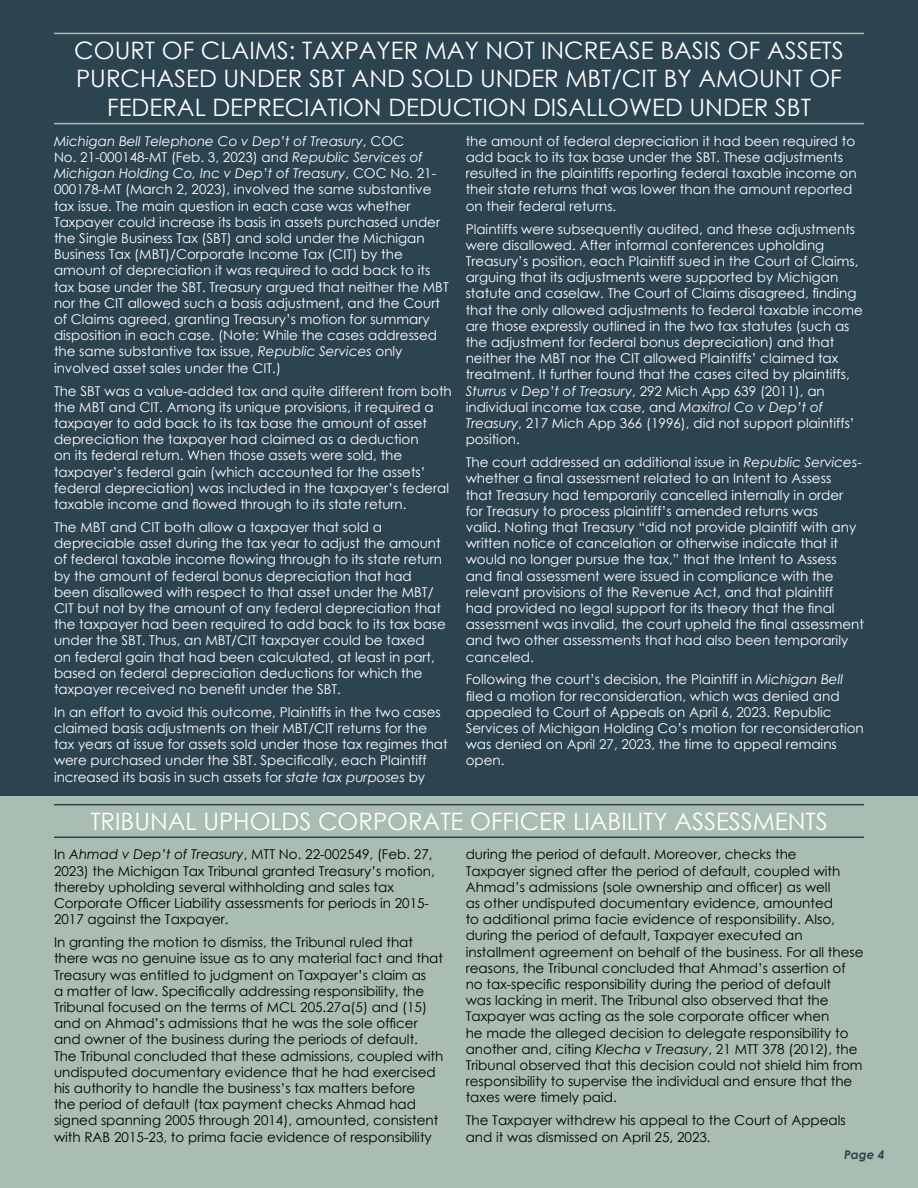
<style>
.page{position:relative;width:918px;height:1188px;background:#fff}
.page>*{position:absolute;margin:0;border:0;box-sizing:border-box;transform-origin:0 0}
.t1{font:24px/28.8px "Century Gothic";color:#fff;text-align:center}
.t2{font:13.5px/16.2px "Century Gothic";color:#fff}
.t3{font:13.5px/16.2px "Century Gothic";color:#000}
.t4{font:italic 700 12px "Century Gothic";color:#2c4350}
.s1{font-style:italic}
</style>
<div class="page">
<div style="left:0;top:770px;width:918px;height:418px;background:#a9bdb2"></div>
<div style="left:0;top:0;width:918px;height:796px;background:#2c4350"></div>
<hr style="left:54px;top:33px;width:810px;height:1px;background:#a9bdb2">
<hr style="left:54px;top:123px;width:810px;height:1px;background:#a9bdb2">
<hr style="left:54px;top:804px;width:810px;height:1px;background:#2c4350">
<hr style="left:54px;top:836px;width:810px;height:2px;background:#2c4350">
<h1 class="t1" style="left:74px;top:35px;width:771px">COURT OF CLAIMS: TAXPAYER MAY NOT INCREASE BASIS OF ASSETS<br>PURCHASED UNDER SBT AND SOLD UNDER MBT/CIT BY AMOUNT OF<br>FEDERAL DEPRECIATION DEDUCTION DISALLOWED UNDER SBT</h1>
<p class="t2" style="left:54px;top:133px;width:396px"><span class="s1">Michigan Bell Telephone Co v Dep’t of Treasury</span>, COC<br>No. 21-000148-MT (Feb. 3, 2023) and <span class="s1">Republic Services of Michigan Holding Co, Inc v Dep’t of Treasury</span>, COC No. 21- 000178-MT (March 2, 2023), involved the same substantive tax issue. The main question in each case was whether Taxpayer could increase its basis in assets purchased under the Single Business Tax (SBT) and sold under the Michigan Business Tax (MBT)/Corporate Income Tax (CIT) by the amount of depreciation it was required to add back to its tax base under the SBT. Treasury argued that neither the MBT nor the CIT allowed such a basis adjustment, and the Court of Claims agreed, granting Treasury’s motion for summary disposition in each case. (Note: While the cases addressed the same substantive tax issue, <span class="s1">Republic Services</span> only involved asset sales under the CIT.)</p>
<p class="t2" style="left:54px;top:382px;width:399px">The SBT was a value-added tax and quite different from both the MBT and CIT. Among its unique provisions, it required a taxpayer to add back to its tax base the amount of asset depreciation the taxpayer had claimed as a deduction<br>on its federal return. When those assets were sold, the taxpayer’s federal gain (which accounted for the assets’ federal depreciation) was included in the taxpayer’s federal taxable income and flowed through to its state return.</p>
<p class="t2" style="left:54px;top:519px;width:393px">The MBT and CIT both allow a taxpayer that sold a depreciable asset during the tax year to adjust the amount of federal taxable income flowing through to its state return by the amount of federal bonus depreciation that had been disallowed with respect to that asset under the MBT/ CIT but not by the amount of any federal depreciation that the taxpayer had been required to add back to its tax base under the SBT. Thus, an MBT/CIT taxpayer could be taxed<br>on federal gain that had been calculated, at least in part, based on federal depreciation deductions for which the taxpayer received no benefit under the SBT.</p>
<p class="t2" style="left:54px;top:704px;width:395px">In an effort to avoid this outcome, Plaintiffs in the two cases claimed basis adjustments on their MBT/CIT returns for the tax years at issue for assets sold under those tax regimes that were purchased under the SBT. Specifically, each Plaintiff increased its basis in such assets for <span class="s1">state tax purposes</span> by</p>
<p class="t2" style="left:466px;top:133px;width:392px">the amount of federal depreciation it had been required to add back to its tax base under the SBT. These adjustments resulted in the plaintiffs reporting federal taxable income on their state returns that was lower than the amount reported on their federal returns.</p>
<p class="t2" style="left:466px;top:220px;width:399px">Plaintiffs were subsequently audited, and these adjustments were disallowed. After informal conferences upholding Treasury’s position, each Plaintiff sued in the Court of Claims, arguing that its adjustments were supported by Michigan statute and caselaw. The Court of Claims disagreed, finding that the only allowed adjustments to federal taxable income are those expressly outlined in the two tax statutes (such as the adjustment for federal bonus depreciation) and that neither the MBT nor the CIT allowed Plaintiffs’ claimed tax treatment. It further found that the cases cited by plaintiffs, <span class="s1">Sturrus v Dep’t of Treasury</span>, 292 Mich App 639 (2011), an individual income tax case, and <span class="s1">Maxitrol Co v Dep’t of Treasury</span>, 217 Mich App 366 (1996), did not support plaintiffs’ position.</p>
<p class="t2" style="left:466px;top:454px;width:400px">The court addressed an additional issue in <span class="s1">Republic Services&shy;</span>whether a final assessment related to an Intent to Assess<br>that Treasury had temporarily cancelled internally in order<br>for Treasury to process plaintiff’s amended returns was<br>valid. Noting that Treasury “did not provide plaintiff with any written notice of cancelation or otherwise indicate that it would no longer pursue the tax,” that the Intent to Assess and final assessment were issued in compliance with the relevant provisions of the Revenue Act, and that plaintiff<br>had provided no legal support for its theory that the final assessment was invalid, the court upheld the final assessment and two other assessments that had also been temporarily canceled.</p>
<p class="t2" style="left:466px;top:671px;width:400px">Following the court’s decision, the Plaintiff in <span class="s1">Michigan Bell </span>filed a motion for reconsideration, which was denied and appealed to Court of Appeals on April 6, 2023. Republic Services of Michigan Holding Co’s motion for reconsideration was denied on April 27, 2023, the time to appeal remains open.</p>
<h1 class="t1" style="left:90px;top:806px;width:739px">TRIBUNAL UPHOLDS CORPORATE OFFICER LIABILITY ASSESSMENTS</h1>
<p class="t3" style="left:54px;top:846px;width:382px">In <span class="s1">Ahmad v Dep’t of Treasury</span>, MTT No. 22-002549, (Feb. 27, 2023) the Michigan Tax Tribunal granted Treasury’s motion, thereby upholding several withholding and sales tax Corporate Officer Liability assessments for periods in 2015- 2017 against the Taxpayer.</p>
<p class="t3" style="left:54px;top:934px;width:391px">In granting the motion to dismiss, the Tribunal ruled that there was no genuine issue as to any material fact and that Treasury was entitled to judgment on Taxpayer’s claim as<br>a matter of law. Specifically addressing responsibility, the Tribunal focused on the terms of MCL 205.27a(5) and (15) and on Ahmad’s admissions that he was the sole officer and owner of the business during the periods of default.<br>The Tribunal concluded that these admissions, coupled with undisputed documentary evidence that he had exercised his authority to handle the business’s tax matters before<br>the period of default (tax payment checks Ahmad had signed spanning 2005 through 2014), amounted, consistent with RAB 2015-23, to prima facie evidence of responsibility</p>
<p class="t3" style="left:466px;top:846px;width:399px">during the period of default. Moreover, checks the<br>Taxpayer signed after the period of default, coupled with Ahmad’s admissions (sole ownership and officer) as well<br>as other undisputed documentary evidence, amounted<br>to additional prima facie evidence of responsibility. Also, during the period of default, Taxpayer executed an installment agreement on behalf of the business. For all these reasons, the Tribunal concluded that Ahmad’s assertion of no tax-specific responsibility during the period of default<br>was lacking in merit. The Tribunal also observed that the Taxpayer was acting as the sole corporate officer when<br>he made the alleged decision to delegate responsibility to another and, citing <span class="s1">Klecha v Treasury</span>, 21 MTT 378 (2012), the Tribunal observed that this decision could not shield him from responsibility to supervise the individual and ensure that the taxes were timely paid.</p>
<p class="t3" style="left:466px;top:1112px;width:381px">The Taxpayer withdrew his appeal to the Court of Appeals and it was dismissed on April 25, 2023.</p>
<p class="t4" style="left:844px;top:1146px;width:42px">Page 4</p>
</div>
